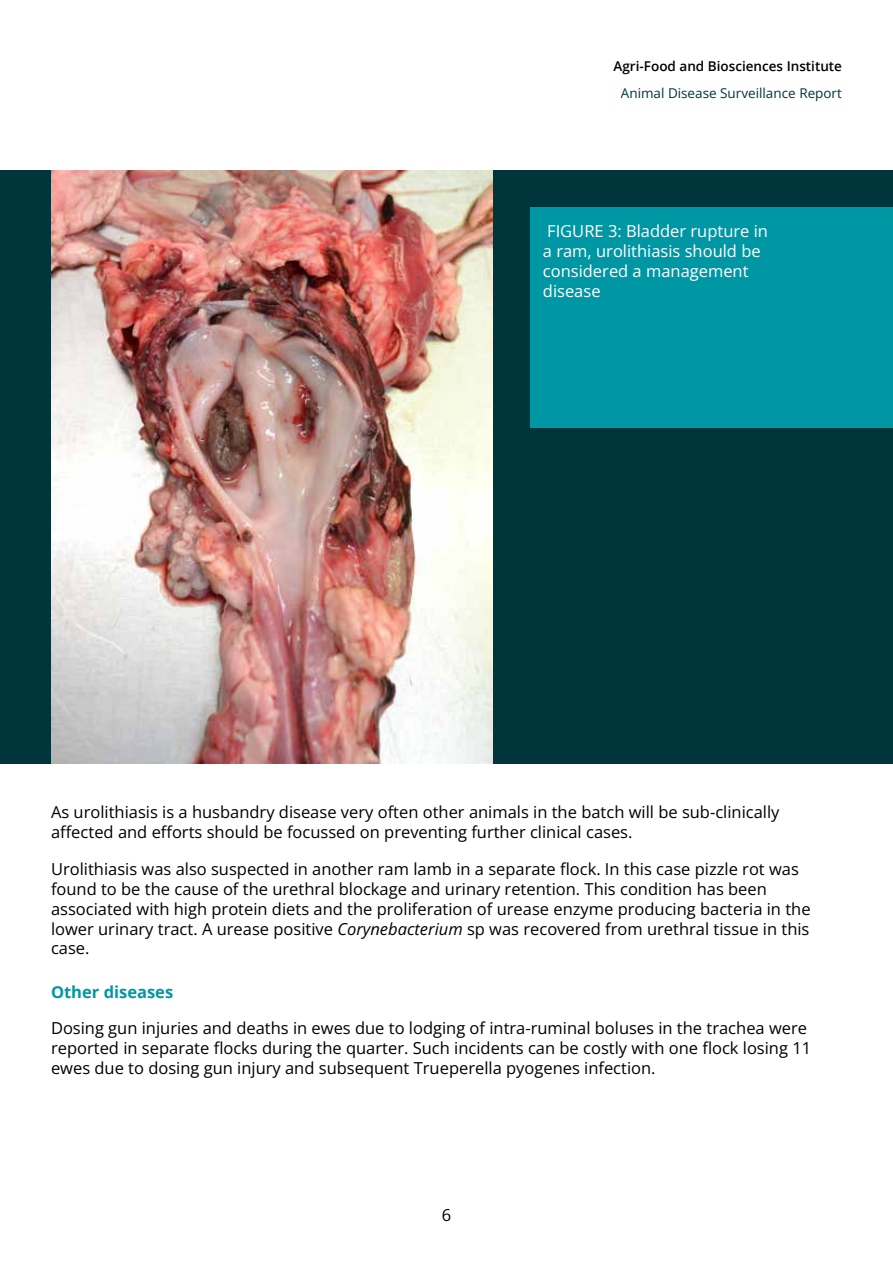
<style>
.page{position:relative;width:893px;height:1263px;background:#fff}
.page>*{position:absolute;margin:0;border:0;box-sizing:border-box;transform-origin:0 0}
.t1{font:16.5px/19.8px "Open Sans";color:#000}
.t2{font:16.5px/19.8px "Open Sans";color:#fff}
.t3{font:700 16.5px "Open Sans";color:#0097a5}
.t4{font:600 13.5px "Open Sans";color:#000}
.t5{font:13.5px "Open Sans";color:#00353b}
.s1{font-style:italic}
</style>
<div class="page">
<div style="left:0;top:170px;width:893px;height:594px;background:#00353b"></div>
<img style="left:51px;top:170px;width:441px;height:594px">
<div style="left:530px;top:207px;width:363px;height:220px;background:#0097a5"></div>
<p class="t4" style="left:613px;top:56px;width:230px">Agri-Food and Biosciences Institute</p>
<p class="t5" style="left:621px;top:83px;width:223px">Animal Disease Surveillance Report</p>
<p class="t2" style="left:543px;top:221px;width:227px">FIGURE 3: Bladder rupture in a ram, urolithiasis should be considered a management disease</p>
<p class="t1" style="left:51px;top:802px;width:730px">As urolithiasis is a husbandry disease very often other animals in the batch will be sub-clinically affected and efforts should be focussed on preventing further clinical cases.</p>
<p class="t1" style="left:51px;top:859px;width:761px">Urolithiasis was also suspected in another ram lamb in a separate flock. In this case pizzle rot was found to be the cause of the urethral blockage and urinary retention. This condition has been associated with high protein diets and the proliferation of urease enzyme producing bacteria in the lower urinary tract. A urease positive <span class="s1">Corynebacterium</span> sp was recovered from urethral tissue in this case.</p>
<p class="t3" style="left:51px;top:980px;width:124px">Other diseases</p>
<p class="t1" style="left:51px;top:1018px;width:762px">Dosing gun injuries and deaths in ewes due to lodging of intra-ruminal boluses in the trachea were reported in separate flocks during the quarter. Such incidents can be costly with one flock losing 11 ewes due to dosing gun injury and subsequent Trueperella pyogenes infection.</p>
<p class="t1" style="left:442px;top:1205px;width:11px">6</p>
</div>
